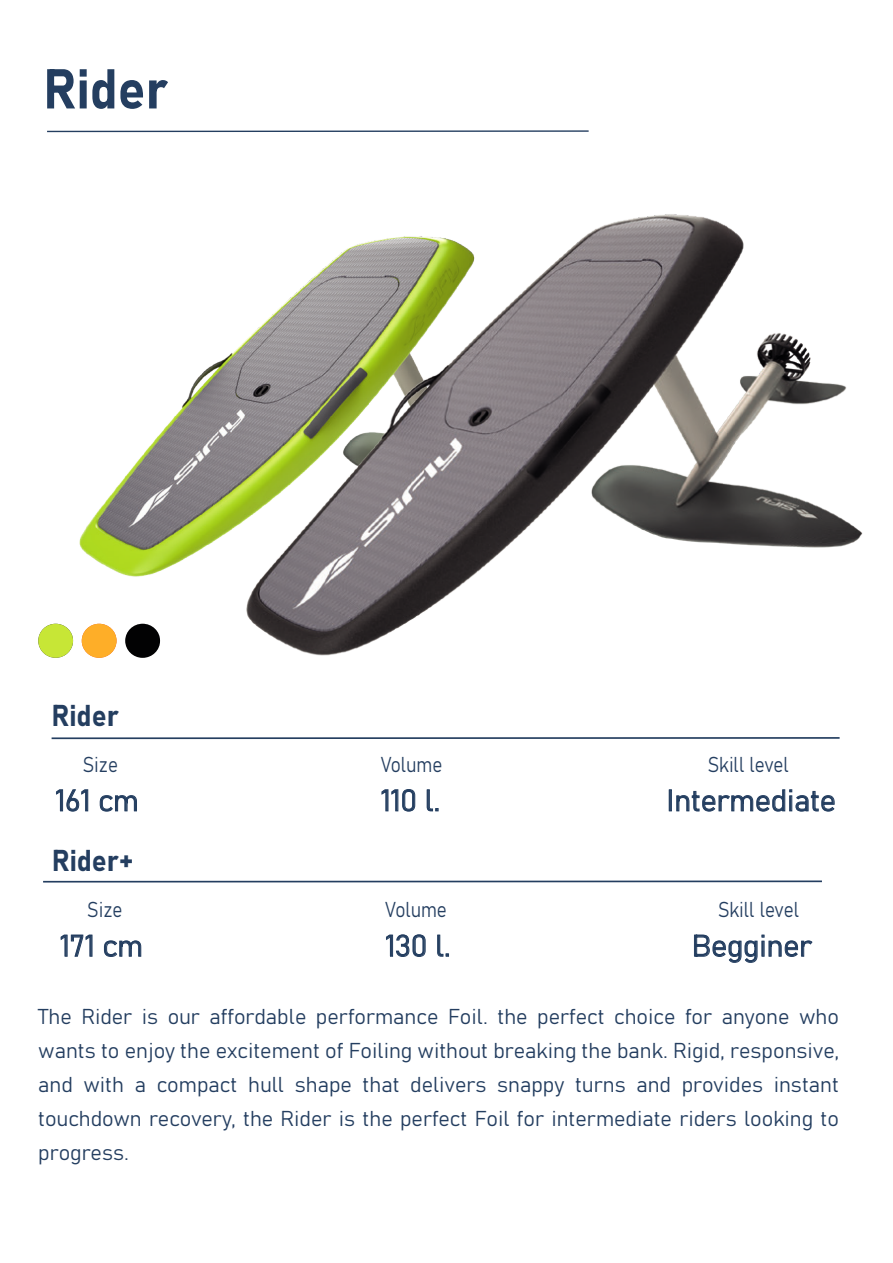
<style>
.page{position:relative;width:893px;height:1263px;background:#fff}
.page>*{position:absolute;margin:0;border:0;box-sizing:border-box;transform-origin:0 0}
.t1{font:55.35px "Bahnschrift";color:#243e60;scale:.94 1}
.t2{font:29.7px "Bahnschrift";color:#243e60}
.t3{font:29.7px "Bahnschrift";color:#243e60;scale:.94 1}
.t4{font:21.3px/34px "Bahnschrift";color:#243e60;text-align:justify}
.t5{font:21.3px "Bahnschrift";color:#243e60;scale:.87 1}
</style>
<div class="page">
<img style="left:79px;top:346px;width:161px;height:231px">
<svg style="left:56px;top:789px;width:32px;height:22px"></svg>
<svg style="left:100px;top:795px;width:37px;height:16px"></svg>
<svg style="left:382px;top:789px;width:33px;height:22px"></svg>
<svg style="left:427px;top:789px;width:11px;height:22px"></svg>
<div style="left:669px;top:789px;width:3px;height:22px;border:1px solid #243e60"></div>
<svg style="left:676px;top:789px;width:159px;height:22px"></svg>
<svg style="left:47px;top:130px;width:542px;height:3px"></svg>
<img style="left:240px;top:214px;width:623px;height:442px">
<svg style="left:125px;top:624px;width:35px;height:34px"></svg>
<div style="left:38px;top:624px;width:35px;height:34px;background:#c7e636;border-radius:50%"></div>
<div style="left:82px;top:624px;width:35px;height:34px;background:#feae28;border-radius:50%"></div>
<div style="left:125px;top:624px;width:35px;height:34px;background:#020203;border-radius:50%"></div>
<svg style="left:61px;top:935px;width:31px;height:22px"></svg>
<svg style="left:104px;top:940px;width:37px;height:17px"></svg>
<svg style="left:386px;top:934px;width:40px;height:23px"></svg>
<svg style="left:437px;top:935px;width:12px;height:22px"></svg>
<svg style="left:694px;top:935px;width:118px;height:28px"></svg>
<svg style="left:51px;top:737px;width:789px;height:3px"></svg>
<svg style="left:43px;top:880px;width:779px;height:3px;background:#8493a6"></svg>
<h1 class="t1" style="left:43px;top:47px;width:134px">Rider</h1>
<h2 class="t3" style="left:52px;top:693px;width:73px">Rider</h2>
<p class="t5" style="left:83px;top:748px;width:42px">Size</p>
<p class="t5" style="left:381px;top:748px;width:72px">Volume</p>
<p class="t5" style="left:708px;top:748px;width:95px">Skill level</p>
<h2 class="t2" style="left:55px;top:778px;width:85px">161 cm</h2>
<h2 class="t2" style="left:381px;top:778px;width:61px">110 l.</h2>
<h2 class="t2" style="left:666px;top:778px;width:171px">Intermediate</h2>
<h2 class="t3" style="left:52px;top:838px;width:89px">Rider+</h2>
<p class="t5" style="left:87px;top:893px;width:42px">Size</p>
<p class="t5" style="left:385px;top:893px;width:72px">Volume</p>
<p class="t5" style="left:718px;top:893px;width:95px">Skill level</p>
<h2 class="t2" style="left:60px;top:923px;width:85px">171 cm</h2>
<h2 class="t2" style="left:385px;top:923px;width:67px">130 l.</h2>
<h2 class="t2" style="left:692px;top:923px;width:122px">Begginer</h2>
<p class="t4" style="left:38px;top:998px;width:802px">The Rider is our affordable performance Foil. the perfect choice for anyone who wants to enjoy the excitement of Foiling without breaking the bank. Rigid, responsive, and with a compact hull shape that delivers snappy turns and provides instant touchdown recovery, the Rider is the perfect Foil for intermediate riders looking to progress.</p>
</div>
